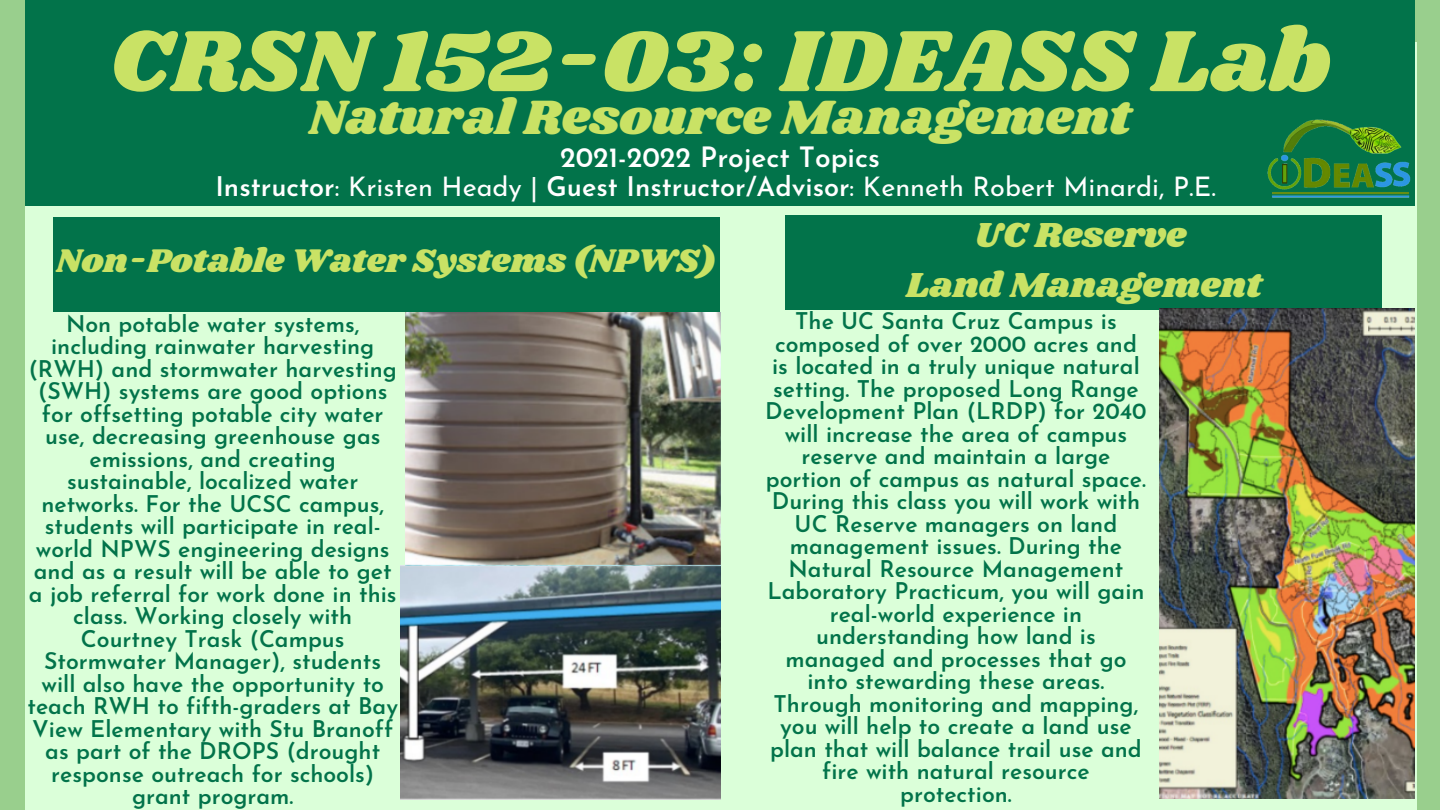
<style>
.page{position:relative;width:1440px;height:810px;background:#99cf8d}
.page>*{position:absolute;margin:0;border:0;box-sizing:border-box;transform-origin:0 0}
.t1{font:90px "Shrikhand";color:#c9e265}
.t2{font:50px "Shrikhand";color:#c9e265}
.t3{font:36px "Shrikhand";color:#c9e265}
.t4{font:34px "Shrikhand";color:#c9e265}
.t5{font:600 28px "Josefin Sans";color:#fff}
.t6{font:27px "Josefin Sans";color:#fff}
.t7{font:600 23px/22.5px "Josefin Sans";color:#02734a;text-align:center}
.s1{font-weight:600}
</style>
<div class="page">
<div style="left:25px;top:42px;width:1392px;height:768px;background:#dbffd9"></div>
<div style="left:25px;top:0;width:1390px;height:206px;background:#02734a"></div>
<div style="left:54px;top:217px;width:666px;height:95px;background:#02734a"></div>
<div style="left:786px;top:215px;width:596px;height:95px;background:#02734a"></div>
<img style="left:1267px;top:119px;width:144px;height:79px">
<img style="left:401px;top:566px;width:319px;height:234px">
<img style="left:405px;top:313px;width:315px;height:253px">
<img style="left:1159px;top:308px;width:256px;height:491px">
<p class="t1" style="left:110px;top:-1px;width:1222px">CRSN 152-03: IDEASS Lab</p>
<p class="t2" style="left:309px;top:82px;width:823px">Natural Resource Management</p>
<p class="t5" style="left:560px;top:146px;width:321px">2021-2022 Project Topics</p>
<p class="t6" style="left:215px;top:176px;width:1002px"><span class="s1">Instructor</span>: Kristen Heady | <span class="s1">Guest Instructor/Advisor</span>: Kenneth Robert Minardi, P.E.</p>
<p class="t4" style="left:57px;top:238px;width:662px">Non-Potable Water Systems (NPWS)</p>
<p class="t3" style="left:974px;top:210px;width:214px">UC Reserve</p>
<p class="t3" style="left:906px;top:260px;width:357px">Land Management</p>
<p class="t7" style="left:27px;top:315px;width:372px">Non potable water systems, including rainwater harvesting (RWH) and stormwater harvesting (SWH) systems are good options for offsetting potable city water use, decreasing greenhouse gas emissions, and creating sustainable, localized water networks. For the UCSC campus, students will participate in real&shy;world NPWS engineering designs and as a result will be able to get a job referral for work done in this class. Working closely with<br>Courtney Trask (Campus<br>Stormwater Manager), students will also have the opportunity to teach RWH to fifth-graders at Bay<br>View Elementary with Stu Branoff as part of the DROPS (drought response outreach for schools) grant program.</p>
<p class="t7" style="left:795px;top:312px;width:323px">The UC Santa Cruz Campus is</p>
<p class="t7" style="left:765px;top:335px;width:383px">composed of over 2000 acres and is located in a truly unique natural setting. The proposed Long Range<br>Development Plan (LRDP) for 2040 will increase the area of campus reserve and maintain a large portion of campus as natural space.</p>
<p class="t7" style="left:767px;top:492px;width:379px">During this class you will work with<br>UC Reserve managers on land management issues. During the<br>Natural Resource Management<br>Laboratory Practicum, you will gain real-world experience in understanding how land is managed and processes that go into stewarding these areas.<br>Through monitoring and mapping, you will help to create a land use plan that will balance trail use and fire with natural resource protection.</p>
</div>
